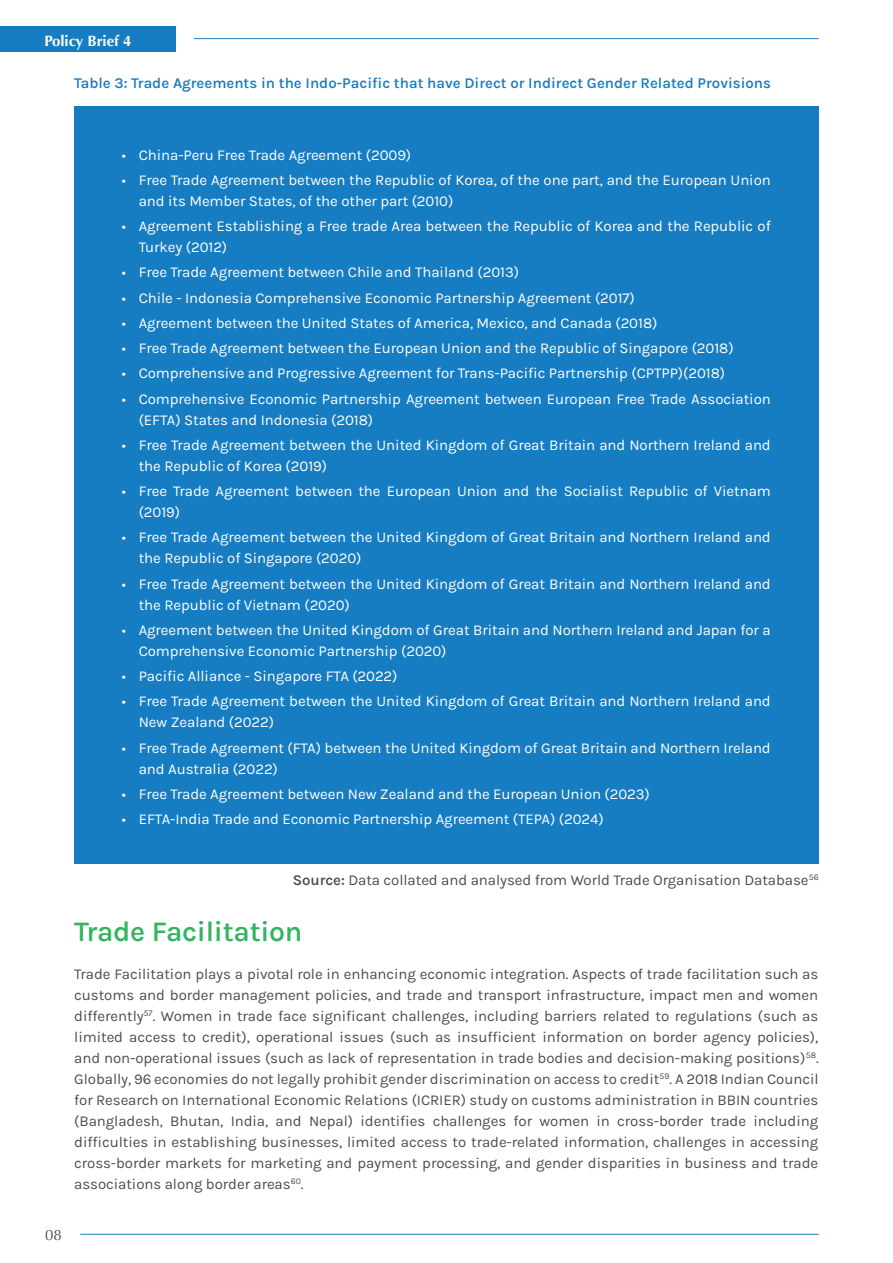
<style>
.page{position:relative;width:893px;height:1263px;background:#fff}
.page>*{position:absolute;margin:0;border:0;box-sizing:border-box;transform-origin:0 0}
.t1{font:600 28.5px "Karla";letter-spacing:-.01em;color:#33b560}
.t2{font:15px/21px "Karla";letter-spacing:-.005em;color:#fff}
.t3{font:15px/21px "Karla";letter-spacing:-.005em;color:#4b4c4d;text-align:justify}
.t4{font:600 15px "Karla";color:#177dc2}
.t5{font:700 15px "Optima";color:#fff}
.t6{font:15px "Optima";color:#4b4c4d}
.s1{font-weight:600}
</style>
<div class="page">
<hr style="left:194px;top:38px;width:625px;height:1px;background:#177dc2">
<hr style="left:80px;top:1234px;width:739px;height:1px;background:#177dc2">
<div style="left:0;top:26px;width:176px;height:25px;background:#177dc2"></div>
<div style="left:74px;top:106px;width:745px;height:757px;background:#177dc2"></div>
<p class="t5" style="left:44px;top:32px;width:89px">Policy Brief 4</p>
<p class="t4" style="left:74px;top:73px;width:698px">Table 3: Trade Agreements in the Indo-Pacific that have Direct or Indirect Gender Related Provisions</p>
<p class="t2" style="left:122px;top:144px;width:291px">• China-Peru Free Trade Agreement (2009)</p>
<p class="t2" style="left:139px;top:169px;width:634px;text-indent:-17px">• Free Trade Agreement between the Republic of Korea, of the one part, and the European Union and its Member States, of the other part (2010)</p>
<p class="t2" style="left:139px;top:215px;width:634px;text-indent:-17px">• Agreement Establishing a Free trade Area between the Republic of Korea and the Republic of<br>Turkey (2012)</p>
<p class="t2" style="left:122px;top:261px;width:399px">• Free Trade Agreement between Chile and Thailand (2013)</p>
<p class="t2" style="left:122px;top:287px;width:515px">• Chile - Indonesia Comprehensive Economic Partnership Agreement (2017)</p>
<p class="t2" style="left:122px;top:312px;width:537px">• Agreement between the United States of America, Mexico, and Canada (2018)</p>
<p class="t2" style="left:122px;top:337px;width:613px">• Free Trade Agreement between the European Union and the Republic of Singapore (2018)</p>
<p class="t2" style="left:122px;top:362px;width:605px">• Comprehensive and Progressive Agreement for Trans-Pacific Partnership (CPTPP)(2018)</p>
<p class="t2" style="left:139px;top:388px;width:634px;text-indent:-17px">• Comprehensive Economic Partnership Agreement between European Free Trade Association (EFTA) States and Indonesia (2018)</p>
<p class="t2" style="left:139px;top:434px;width:634px;text-indent:-17px">• Free Trade Agreement between the United Kingdom of Great Britain and Northern Ireland and the Republic of Korea (2019)</p>
<p class="t2" style="left:139px;top:480px;width:634px;text-indent:-17px">• Free Trade Agreement between the European Union and the Socialist Republic of Vietnam (2019)</p>
<p class="t2" style="left:139px;top:526px;width:634px;text-indent:-17px">• Free Trade Agreement between the United Kingdom of Great Britain and Northern Ireland and the Republic of Singapore (2020)</p>
<p class="t2" style="left:139px;top:573px;width:634px;text-indent:-17px">• Free Trade Agreement between the United Kingdom of Great Britain and Northern Ireland and the Republic of Vietnam (2020)</p>
<p class="t2" style="left:139px;top:619px;width:634px;text-indent:-17px">• Agreement between the United Kingdom of Great Britain and Northern Ireland and Japan for a<br>Comprehensive Economic Partnership (2020)</p>
<p class="t2" style="left:122px;top:665px;width:277px">• Pacific Alliance - Singapore FTA (2022)</p>
<p class="t2" style="left:139px;top:690px;width:634px;text-indent:-17px">• Free Trade Agreement between the United Kingdom of Great Britain and Northern Ireland and<br>New Zealand (2022)</p>
<p class="t2" style="left:139px;top:737px;width:634px;text-indent:-17px">• Free Trade Agreement (FTA) between the United Kingdom of Great Britain and Northern Ireland and Australia (2022)</p>
<p class="t2" style="left:122px;top:783px;width:530px">• Free Trade Agreement between New Zealand and the European Union (2023)</p>
<p class="t2" style="left:122px;top:808px;width:483px">• EFTA-India Trade and Economic Partnership Agreement (TEPA) (2024)</p>
<p class="t3" style="left:293px;top:869px;width:527px"><span class="s1">Source:</span> Data collated and analysed from World Trade Organisation Database<sup>56</sup></p>
<p class="t1" style="left:74px;top:914px;width:230px">Trade Facilitation</p>
<p class="t3" style="left:74px;top:963px;width:746px">Trade Facilitation plays a pivotal role in enhancing economic integration. Aspects of trade facilitation such as customs and border management policies, and trade and transport infrastructure, impact men and women differently<sup>57</sup>. Women in trade face significant challenges, including barriers related to regulations (such as limited access to credit), operational issues (such as insufficient information on border agency policies), and non-operational issues (such as lack of representation in trade bodies and decision-making positions)<sup>58</sup>.<br>Globally, 96 economies do not legally prohibit gender discrimination on access to credit<sup>59</sup>. A 2018 Indian Council for Research on International Economic Relations (ICRIER) study on customs administration in BBIN countries (Bangladesh, Bhutan, India, and Nepal) identifies challenges for women in cross-border trade including difficulties in establishing businesses, limited access to trade-related information, challenges in accessing cross-border markets for marketing and payment processing, and gender disparities in business and trade associations along border areas<sup>60</sup>.</p>
<p class="t6" style="left:45px;top:1226px;width:18px">08</p>
</div>
